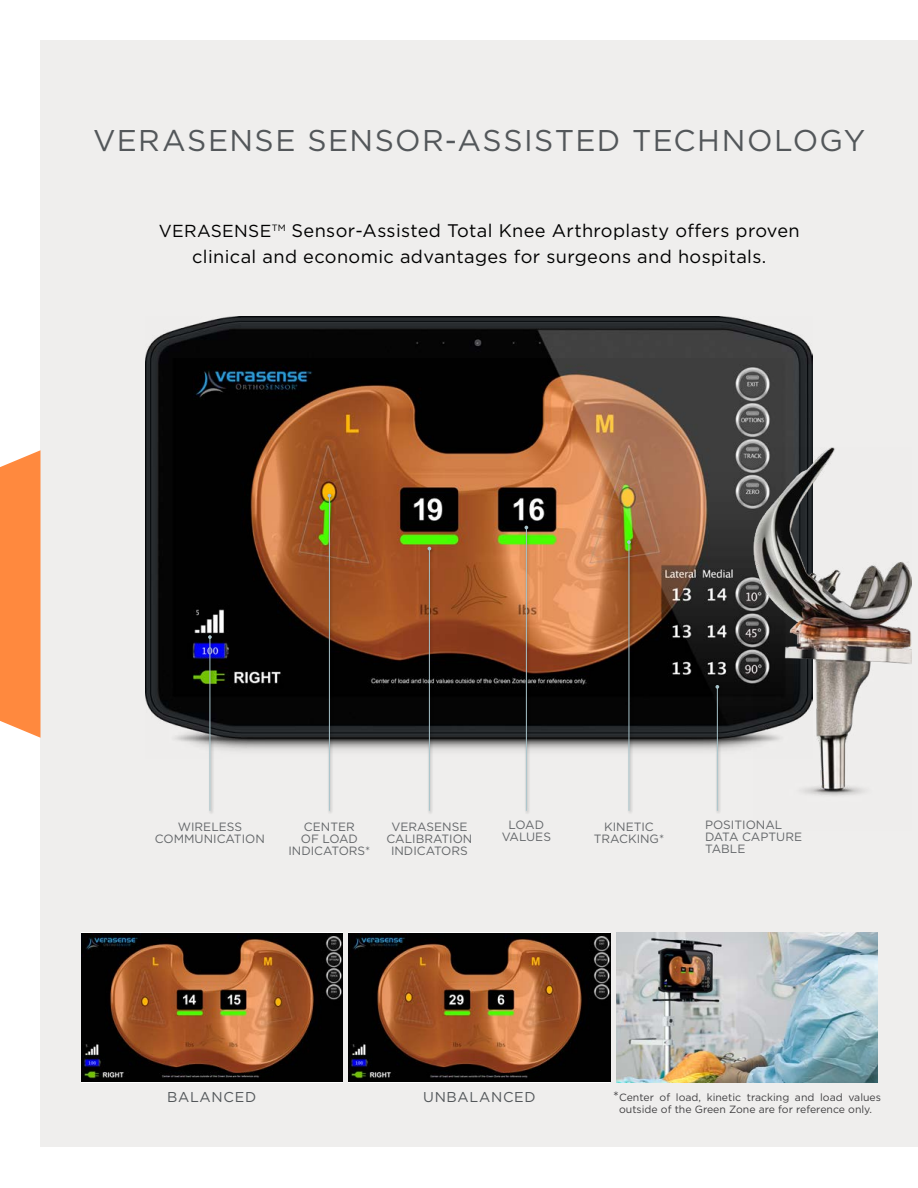
<style>
.page{position:relative;width:918px;height:1188px;background:#fff}
.page>*{position:absolute;margin:0;border:0;box-sizing:border-box;transform-origin:0 0}
.t1{font:30px "Gotham";letter-spacing:.05em;color:#53575a}
.t2{font:18.15px/26.4px "Gotham";letter-spacing:.02em;color:#000;text-align:center}
.t3{font:14.25px "Gotham";letter-spacing:.05em;color:#53575a}
.t4{font:12px/12px "Gotham";color:#636669;text-align:center}
.t5{font:10.5px/12px "Gotham";color:#414042;text-align:center}
.s1{font-size:17.4px}
.s2{font-size:13.5px}
</style>
<div class="page">
<div style="left:40px;top:40px;width:878px;height:1108px;background:#efeeed"></div>
<div style="left:0;top:450px;width:40px;height:288px;background:#ff893e"></div>
<img style="left:81px;top:934px;width:261px;height:148px">
<img style="left:349px;top:934px;width:261px;height:148px">
<img style="left:617px;top:933px;width:261px;height:150px">
<img style="left:146px;top:316px;width:667px;height:435px">
<img style="left:753px;top:448px;width:158px;height:348px">
<div style="left:207px;top:634px;width:9px;height:181px;background:#000;opacity:.4"></div>
<hr style="left:209px;top:637px;width:1px;height:174px;background:#a8c4cb">
<svg style="left:208px;top:635px;width:4px;height:4px"></svg>
<div style="left:326px;top:492px;width:9px;height:323px;background:#000;opacity:.4"></div>
<hr style="left:329px;top:496px;width:1px;height:315px;background:#a8c4cb">
<div style="left:426px;top:545px;width:9px;height:270px;background:#000;opacity:.4"></div>
<hr style="left:429px;top:549px;width:1px;height:262px;background:#a8c4cb">
<div style="left:523px;top:524px;width:9px;height:291px;background:#000;opacity:.4"></div>
<hr style="left:526px;top:528px;width:1px;height:283px;background:#a8c4cb">
<div style="left:626px;top:539px;width:9px;height:276px;background:#000;opacity:.4"></div>
<hr style="left:628px;top:542px;width:1px;height:269px;background:#a8c4cb">
<svg style="left:627px;top:540px;width:4px;height:4px"></svg>
<div style="left:714px;top:684px;width:9px;height:131px;background:#000;opacity:.4"></div>
<hr style="left:717px;top:687px;width:1px;height:124px;background:#a8c4cb">
<svg style="left:715px;top:685px;width:4px;height:4px"></svg>
<h1 class="t1" style="left:93px;top:124px;width:774px">VERASENSE SENSOR-ASSISTED TECHNOLOGY</h1>
<h2 class="t2" style="left:159px;top:217px;width:643px"><span class="s1">VERASENSE</span><sup>TM</sup> Sensor-Assisted Total Knee Arthroplasty offers proven clinical and economic advantages for surgeons and hospitals.</h2>
<p class="t4" style="left:155px;top:821px;width:111px">WIRELESS<br>COMMUNICATION</p>
<p class="t4" style="left:288px;top:821px;width:84px">CENTER<br>OF LOAD<br>INDICATORS*</p>
<p class="t4" style="left:502px;top:819px;width:51px">LOAD<br>VALUES</p>
<p class="t4" style="left:594px;top:820px;width:72px">KINETIC<br>TRACKING*</p>
<p class="t4" style="left:705px;top:819px;width:98px;text-align:left">POSITIONAL<br>DATA CAPTURE<br>TABLE</p>
<p class="t4" style="left:386px;top:821px;width:87px">VERASENSE<br>CALIBRATION<br>INDICATORS</p>
<p class="t3" style="left:167px;top:1089px;width:91px">BALANCED</p>
<p class="t3" style="left:423px;top:1089px;width:114px">UNBALANCED</p>
<p class="t5" style="left:613px;top:1091px;width:269px"><span class="s2">*</span>Center of load, kinetic tracking and load values outside of the Green Zone are for reference only.</p>
</div>
